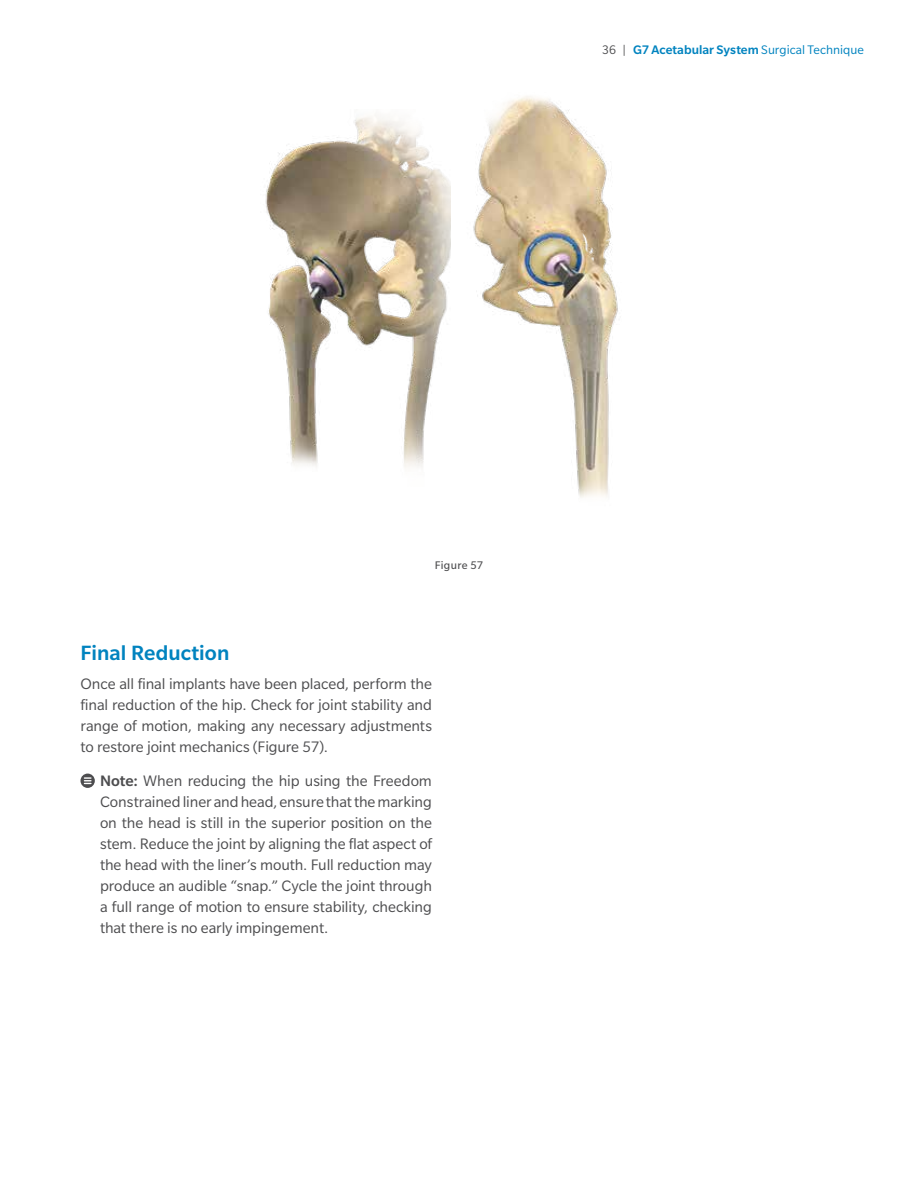
<style>
.page{position:relative;width:918px;height:1188px;background:#fff}
.page>*{position:absolute;margin:0;border:0;box-sizing:border-box;transform-origin:0 0}
.t1{font:500 22.5px "Slate Pro";color:#0083bf}
.t2{font:16.5px/21px "Slate Pro";letter-spacing:-.005em;color:#4d4d4f;text-align:justify}
.t3{font:500 13.5px "Slate Pro";letter-spacing:.005em;color:#0083bf}
.t4{font:12px "Slate Pro";letter-spacing:.025em;color:#4d4d4f}
.s1{font-weight:400;color:#4d4d4f}
.s2{font-weight:400}
.s3{font-weight:500}
</style>
<div class="page">
<img style="left:265px;top:115px;width:186px;height:353px">
<svg style="left:80px;top:774px;width:15px;height:14px"></svg>
<svg style="left:84px;top:777px;width:7px;height:7px"></svg>
<img style="left:473px;top:96px;width:145px;height:402px">
<p class="t3" style="left:602px;top:42px;width:263px"><span class="s1">36 |</span> G7 Acetabular System <span class="s2">Surgical Technique</span></p>
<p class="t4" style="left:435px;top:559px;width:50px">Figure 57</p>
<h1 class="t1" style="left:80px;top:641px;width:150px">Final Reduction</h1>
<p class="t2" style="left:80px;top:673px;width:353px">Once all final implants have been placed, perform the final reduction of the hip. Check for joint stability and range of motion, making any necessary adjustments to restore joint mechanics (Figure 57).</p>
<p class="t2" style="left:100px;top:771px;width:334px"><span class="s3">Note:</span> When reducing the hip using the Freedom Constrained liner and head, ensure that the marking on the head is still in the superior position on the stem. Reduce the joint by aligning the flat aspect of the head with the liner’s mouth. Full reduction may produce an audible “snap.” Cycle the joint through a full range of motion to ensure stability, checking that there is no early impingement.</p>
</div>
